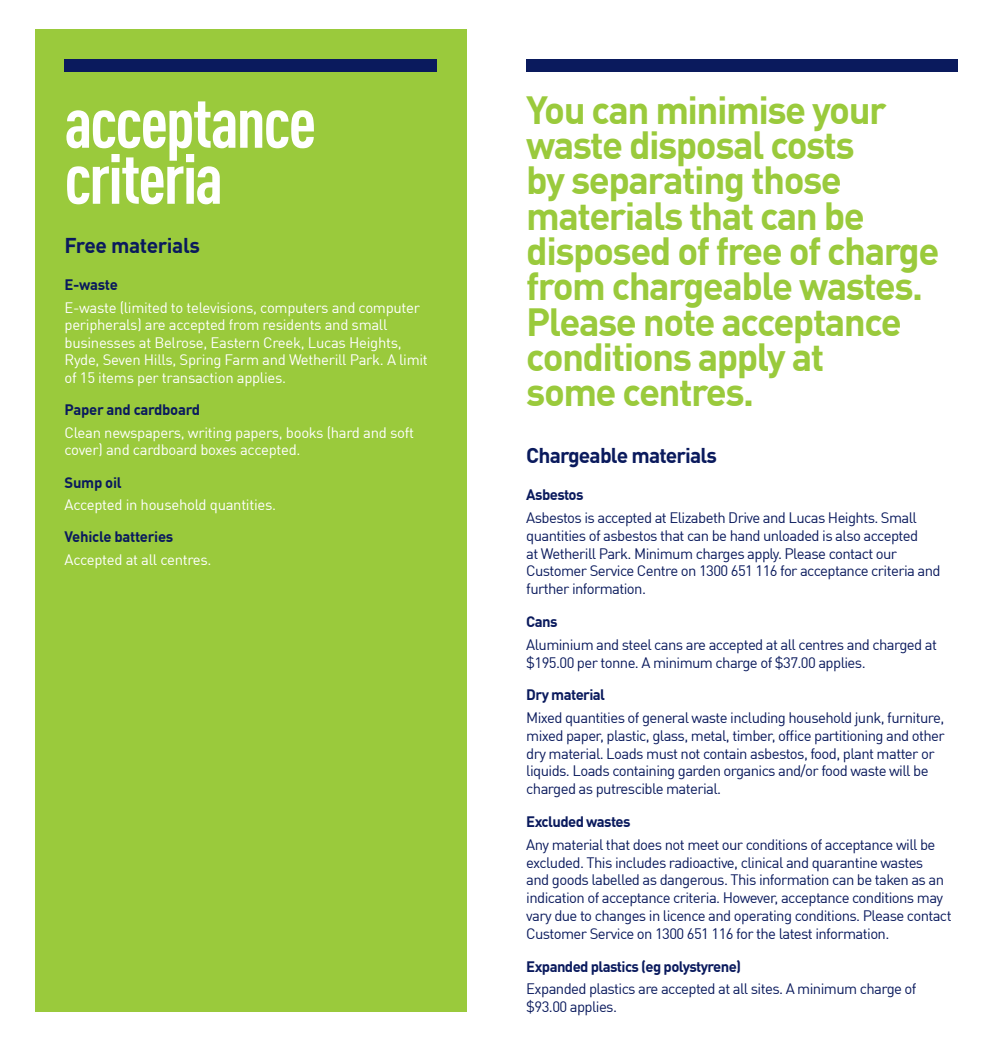
<style>
.page{position:relative;width:993px;height:1042px;background:#fff}
.page>*{position:absolute;margin:0;border:0;box-sizing:border-box;transform-origin:0 0}
.t1{font:700 condensed 70px/56px "DIN Offc";letter-spacing:-.025em;color:#fff}
.t2{font:700 38.5px/35.4px "DIN Offc";letter-spacing:-.04em;color:#9aca3c}
.t3{font:700 21px "DIN Offc";letter-spacing:-.04em;color:#0a1a5d}
.t4{font:700 21px "DIN Offc";letter-spacing:-.02em;color:#0a1a5d}
.t5{font:14.88px/17.8px "DIN Offc";letter-spacing:-.04em;color:#0a1a5d}
.t6{font:14.88px/17.5px "DIN Offc";letter-spacing:-.02em;color:#fff}
.t7{font:700 14.88px "DIN Offc";letter-spacing:-.04em;color:#0a1a5d}
.t8{font:700 14.88px "DIN Offc";letter-spacing:-.02em;color:#0a1a5d}
</style>
<div class="page">
<div style="left:35px;top:30px;width:431px;height:982px;background:#9aca3c"></div>
<div style="left:64px;top:60px;width:373px;height:12px;background:#0a1a5d"></div>
<div style="left:526px;top:60px;width:431px;height:12px;background:#0a1a5d"></div>
<h1 class="t1" style="left:64px;top:93px;width:253px">acceptance criteria</h1>
<h3 class="t4" style="left:64px;top:232px;width:137px">Free materials</h3>
<p class="t7" style="left:64px;top:275px;width:55px">E-waste</p>
<p class="t6" style="left:64px;top:298px;width:365px">E-waste (limited to televisions, computers and computer peripherals) are accepted from residents and small businesses at Belrose, Eastern Creek, Lucas Heights, Ryde, Seven Hills, Spring Farm and Wetherill Park. A limit of 15 items per transaction applies.</p>
<p class="t8" style="left:64px;top:400px;width:137px">Paper and cardboard</p>
<p class="t6" style="left:64px;top:423px;width:351px">Clean newspapers, writing papers, books (hard and soft cover) and cardboard boxes accepted.</p>
<p class="t7" style="left:64px;top:472px;width:59px">Sump oil</p>
<p class="t6" style="left:64px;top:495px;width:213px">Accepted in household quantities.</p>
<p class="t8" style="left:64px;top:527px;width:110px">Vehicle batteries</p>
<p class="t6" style="left:64px;top:550px;width:149px">Accepted at all centres.</p>
<h2 class="t2" style="left:526px;top:90px;width:414px">You can minimise your waste disposal costs<br>by separating those materials that can be disposed of free of charge from chargeable wastes.<br>Please note acceptance conditions apply at<br>some centres.</h2>
<h3 class="t3" style="left:526px;top:441px;width:192px">Chargeable materials</h3>
<p class="t7" style="left:526px;top:485px;width:59px">Asbestos</p>
<p class="t5" style="left:526px;top:508px;width:415px">Asbestos is accepted at Elizabeth Drive and Lucas Heights. Small quantities of asbestos that can be hand unloaded is also accepted<br>at Wetherill Park. Minimum charges apply. Please contact our Customer Service Centre on 1300 651 116 for acceptance criteria and further information.</p>
<p class="t7" style="left:526px;top:612px;width:33px">Cans</p>
<p class="t5" style="left:526px;top:635px;width:412px">Aluminium and steel cans are accepted at all centres and charged at $195.00 per tonne. A minimum charge of $37.00 applies.</p>
<p class="t7" style="left:526px;top:685px;width:80px">Dry material</p>
<p class="t5" style="left:526px;top:708px;width:420px">Mixed quantities of general waste including household junk, furniture, mixed paper, plastic, glass, metal, timber, office partitioning and other dry material. Loads must not contain asbestos, food, plant matter or liquids. Loads containing garden organics and/or food waste will be charged as putrescible material.</p>
<p class="t7" style="left:526px;top:812px;width:106px">Excluded wastes</p>
<p class="t5" style="left:526px;top:835px;width:426px">Any material that does not meet our conditions of acceptance will be excluded. This includes radioactive, clinical and quarantine wastes<br>and goods labelled as dangerous. This information can be taken as an indication of acceptance criteria. However, acceptance conditions may vary due to changes in licence and operating conditions. Please contact Customer Service on 1300 651 116 for the latest information.</p>
<p class="t7" style="left:526px;top:956px;width:216px">Expanded plastics (eg polystyrene)</p>
<p class="t5" style="left:526px;top:979px;width:391px">Expanded plastics are accepted at all sites. A minimum charge of $93.00 applies.</p>
</div>
